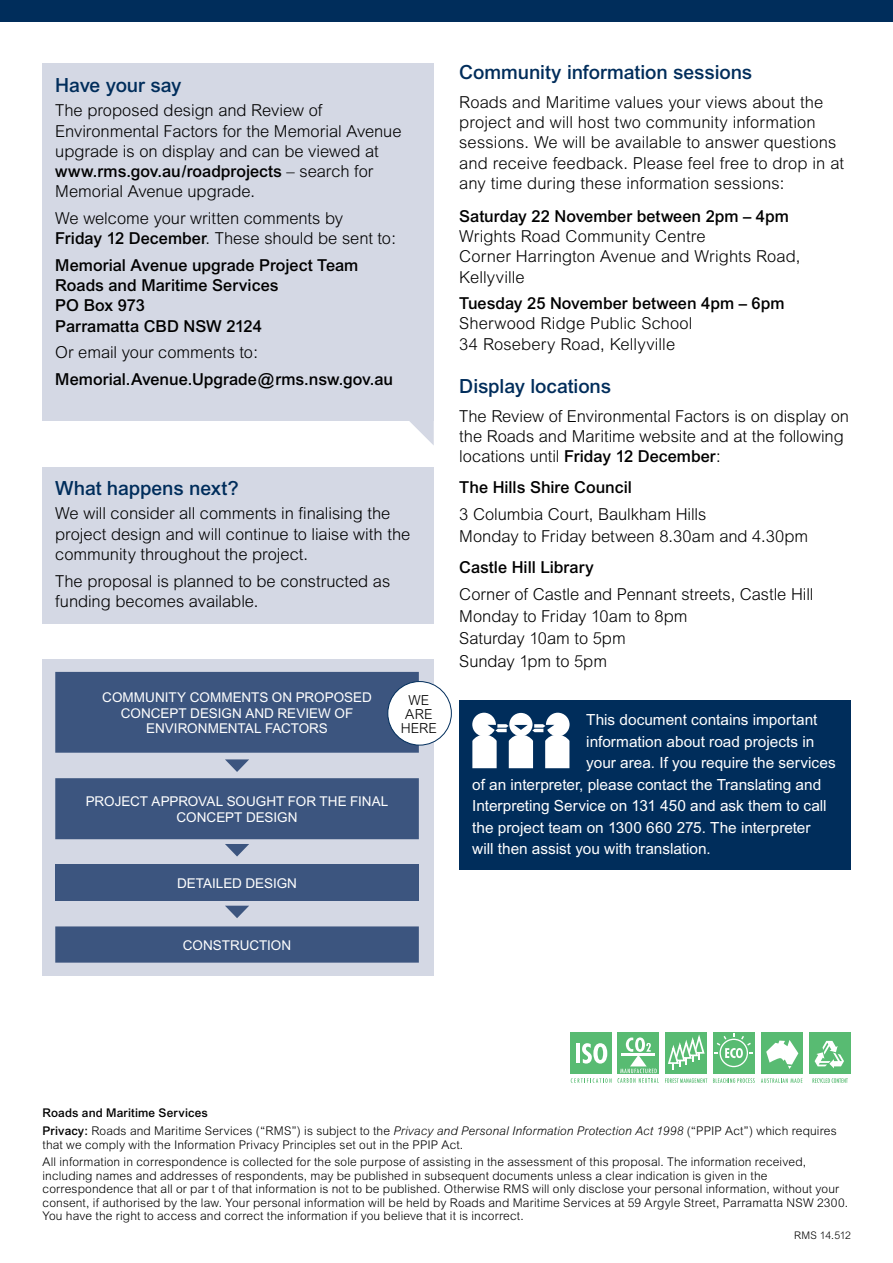
<style>
.page{position:relative;width:893px;height:1263px;background:#fff}
.page>*{position:absolute;margin:0;border:0;box-sizing:border-box;transform-origin:0 0}
._01_Header_2{font:500 19.5px "Arial";letter-spacing:-.005em;color:#002d5b}
._03_Body_Copy{font:300 16.5px/20.2px "Arial";color:#000}
._03_Body_Copy-2{font:500 16.5px/20.2px "Arial";color:#000}
._02_Intro_no_underli{font:15.3px "Arial";color:#fff}
._05_Graphic_Copy{font:300 13.8px/13.8px "Arial";letter-spacing:.01em;color:#000;text-align:center}
._05_Graphic_Copy-2{font:13.5px/15.8px "Arial";color:#fff;text-align:center}
._06_Disclaimer{font:300 12px/13.5px "Arial";letter-spacing:.01em;color:#000}
._06_Disclaimer-2{font:500 12px "Arial";letter-spacing:.015em;color:#000}
.t1{font:300 10.5px "Arial";letter-spacing:-.025em;color:#000}
.s1{font-weight:500}
.s2{font-style:italic}
</style>
<div class="page">
<svg style="left:409px;top:421px;width:25px;height:24px"></svg>
<div style="left:43px;top:64px;width:391px;height:357px;background:#d4d8e4"></div>
<div style="left:43px;top:467px;width:391px;height:157px;background:#d4d8e4"></div>
<div style="left:0;top:0;width:893px;height:21px;background:#002d5b"></div>
<div style="left:459px;top:700px;width:391px;height:170px;background:#002d5b"></div>
<svg style="left:472px;top:713px;width:98px;height:55px"></svg>
<div style="left:809px;top:1032px;width:41px;height:42px;background:#58bb72"></div>
<svg style="left:815px;top:1041px;width:29px;height:27px"></svg>
<svg style="left:812px;top:1078px;width:36px;height:5px"></svg>
<svg style="left:571px;top:1078px;width:40px;height:5px"></svg>
<div style="left:571px;top:1032px;width:41px;height:42px;background:#58bb72"></div>
<hr style="left:576px;top:1043px;width:4px;height:20px;background:#fff">
<svg style="left:582px;top:1043px;width:25px;height:20px"></svg>
<div style="left:617px;top:1032px;width:42px;height:42px;background:#58bb72"></div>
<svg style="left:617px;top:1037px;width:42px;height:46px"></svg>
<div style="left:665px;top:1032px;width:42px;height:42px;background:#58bb72"></div>
<svg style="left:668px;top:1034px;width:37px;height:35px"></svg>
<svg style="left:665px;top:1078px;width:42px;height:5px"></svg>
<svg style="left:713px;top:1078px;width:42px;height:5px"></svg>
<div style="left:713px;top:1032px;width:42px;height:42px;background:#58bb72"></div>
<div style="left:761px;top:1032px;width:42px;height:42px;background:#58bb72"></div>
<svg style="left:761px;top:1078px;width:41px;height:5px"></svg>
<svg style="left:766px;top:1040px;width:32px;height:29px"></svg>
<svg style="left:714px;top:1034px;width:39px;height:33px"></svg>
<div style="left:43px;top:659px;width:391px;height:316px;background:#d4d8e4"></div>
<svg style="left:55px;top:672px;width:364px;height:291px;fill:#3c557f"></svg>
<div style="left:55px;top:865px;width:364px;height:36px;background:#3c557f"></div>
<svg style="left:225px;top:759px;width:24px;height:13px"></svg>
<svg style="left:225px;top:844px;width:24px;height:12px"></svg>
<svg style="left:225px;top:906px;width:24px;height:12px"></svg>
<div style="left:388px;top:681px;width:63px;height:64px;background:#fff;border-radius:50%"></div>
<div style="left:387px;top:681px;width:65px;height:64px;border:1px solid #002d5b;border-radius:50%"></div>
<h1 class="_01_Header_2" style="left:55px;top:73px;width:128px">Have your say</h1>
<p class="_03_Body_Copy" style="left:55px;top:100px;width:348px">The proposed design and Review of Environmental Factors for the Memorial Avenue upgrade is on display and can be viewed at <span class="s1">www.rms.gov.au/roadprojects</span> – search for Memorial Avenue upgrade.</p>
<p class="_03_Body_Copy" style="left:55px;top:208px;width:342px">We welcome your written comments by<br><span class="s1">Friday 12 December</span>. These should be sent to:</p>
<p class="_03_Body_Copy-2" style="left:55px;top:255px;width:305px">Memorial Avenue upgrade Project Team<br>Roads and Maritime Services<br>PO Box 973<br>Parramatta CBD NSW 2124</p>
<p class="_03_Body_Copy" style="left:55px;top:342px;width:204px">Or email your comments to:</p>
<p class="_03_Body_Copy-2" style="left:55px;top:369px;width:339px">Memorial.Avenue.Upgrade@rms.nsw.gov.au</p>
<h2 class="_01_Header_2" style="left:55px;top:477px;width:185px">What happens next?</h2>
<p class="_03_Body_Copy" style="left:55px;top:503px;width:356px">We will consider all comments in finalising the project design and will continue to liaise with the community throughout the project.</p>
<p class="_03_Body_Copy" style="left:55px;top:571px;width:336px">The proposal is planned to be constructed as funding becomes available.</p>
<p class="_05_Graphic_Copy-2" style="left:102px;top:689px;width:271px">COMMUNITY COMMENTS ON PROPOSED<br>CONCEPT DESIGN AND REVIEW OF<br>ENVIRONMENTAL FACTORS</p>
<p class="_05_Graphic_Copy" style="left:401px;top:693px;width:38px">WE<br>ARE<br>HERE</p>
<p class="_05_Graphic_Copy-2" style="left:86px;top:793px;width:304px">PROJECT APPROVAL SOUGHT FOR THE FINAL<br>CONCEPT DESIGN</p>
<p class="_05_Graphic_Copy-2" style="left:177px;top:875px;width:121px">DETAILED DESIGN</p>
<p class="_05_Graphic_Copy-2" style="left:183px;top:937px;width:110px">CONSTRUCTION</p>
<h2 class="_01_Header_2" style="left:459px;top:61px;width:295px">Community information sessions</h2>
<p class="_03_Body_Copy" style="left:459px;top:92px;width:386px">Roads and Maritime values your views about the project and will host two community information sessions. We will be available to answer questions and receive feedback. Please feel free to drop in at any time during these information sessions:</p>
<p class="_03_Body_Copy" style="left:459px;top:206px;width:343px"><span class="s1">Saturday 22 November between 2pm – 4pm<br></span>Wrights Road Community Centre<br>Corner Harrington Avenue and Wrights Road,<br>Kellyville</p>
<p class="_03_Body_Copy" style="left:459px;top:293px;width:327px"><span class="s1">Tuesday 25 November between 4pm – 6pm<br></span>Sherwood Ridge Public School<br>34 Rosebery Road, Kellyville</p>
<h2 class="_01_Header_2" style="left:459px;top:374px;width:153px">Display locations</h2>
<p class="_03_Body_Copy" style="left:459px;top:406px;width:391px">The Review of Environmental Factors is on display on the Roads and Maritime website and at the following locations until <span class="s1">Friday 12 December</span>:</p>
<p class="_03_Body_Copy-2" style="left:459px;top:477px;width:174px">The Hills Shire Council</p>
<p class="_03_Body_Copy" style="left:459px;top:504px;width:249px">3 Columbia Court, Baulkham Hills</p>
<p class="_03_Body_Copy" style="left:459px;top:526px;width:351px">Monday to Friday between 8.30am and 4.30pm</p>
<p class="_03_Body_Copy-2" style="left:459px;top:557px;width:136px">Castle Hill Library</p>
<p class="_03_Body_Copy" style="left:459px;top:583px;width:356px">Corner of Castle and Pennant streets, Castle Hill</p>
<p class="_03_Body_Copy" style="left:459px;top:606px;width:230px">Monday to Friday 10am to 8pm</p>
<p class="_03_Body_Copy" style="left:459px;top:628px;width:168px">Saturday 10am to 5pm</p>
<p class="_03_Body_Copy" style="left:459px;top:651px;width:149px">Sunday 1pm to 5pm</p>
<p class="_02_Intro_no_underli" style="left:586px;top:711px;width:233px">This document contains important</p>
<p class="_02_Intro_no_underli" style="left:586px;top:733px;width:230px">information about road projects in</p>
<p class="_02_Intro_no_underli" style="left:586px;top:754px;width:251px">your area. If you require the services</p>
<p class="_02_Intro_no_underli" style="left:472px;top:776px;width:350px">of an interpreter, please contact the Translating and</p>
<p class="_02_Intro_no_underli" style="left:472px;top:797px;width:356px">Interpreting Service on 131 450 and ask them to call</p>
<p class="_02_Intro_no_underli" style="left:472px;top:819px;width:340px">the project team on 1300 660 275. The interpreter</p>
<p class="_02_Intro_no_underli" style="left:472px;top:840px;width:240px">will then assist you with translation.</p>
<p class="_06_Disclaimer-2" style="left:43px;top:1106px;width:167px">Roads and Maritime Services</p>
<p class="_06_Disclaimer" style="left:43px;top:1124px;width:796px"><span class="s1">Privacy:</span> Roads and Maritime Services (“RMS”) is subject to the <span class="s2">Privacy and Personal Information Protection Act 1998</span> (“PPIP Act”) which requires that we comply with the Information Privacy Principles set out in the PPIP Act.</p>
<p class="_06_Disclaimer" style="left:43px;top:1155px;width:807px">All information in correspondence is collected for the sole purpose of assisting in the assessment of this proposal. The information received, including names and addresses of respondents, may be published in subsequent documents unless a clear indication is given in the correspondence that all or par t of that information is not to be published. Otherwise RMS will only disclose your personal information, without your consent, if authorised by the law. Your personal information will be held by Roads and Maritime Services at 59 Argyle Street, Parramatta NSW 2300.<br>You have the right to access and correct the information if you believe that it is incorrect.</p>
<p class="t1" style="left:794px;top:1229px;width:58px">RMS 14.512</p>
</div>
